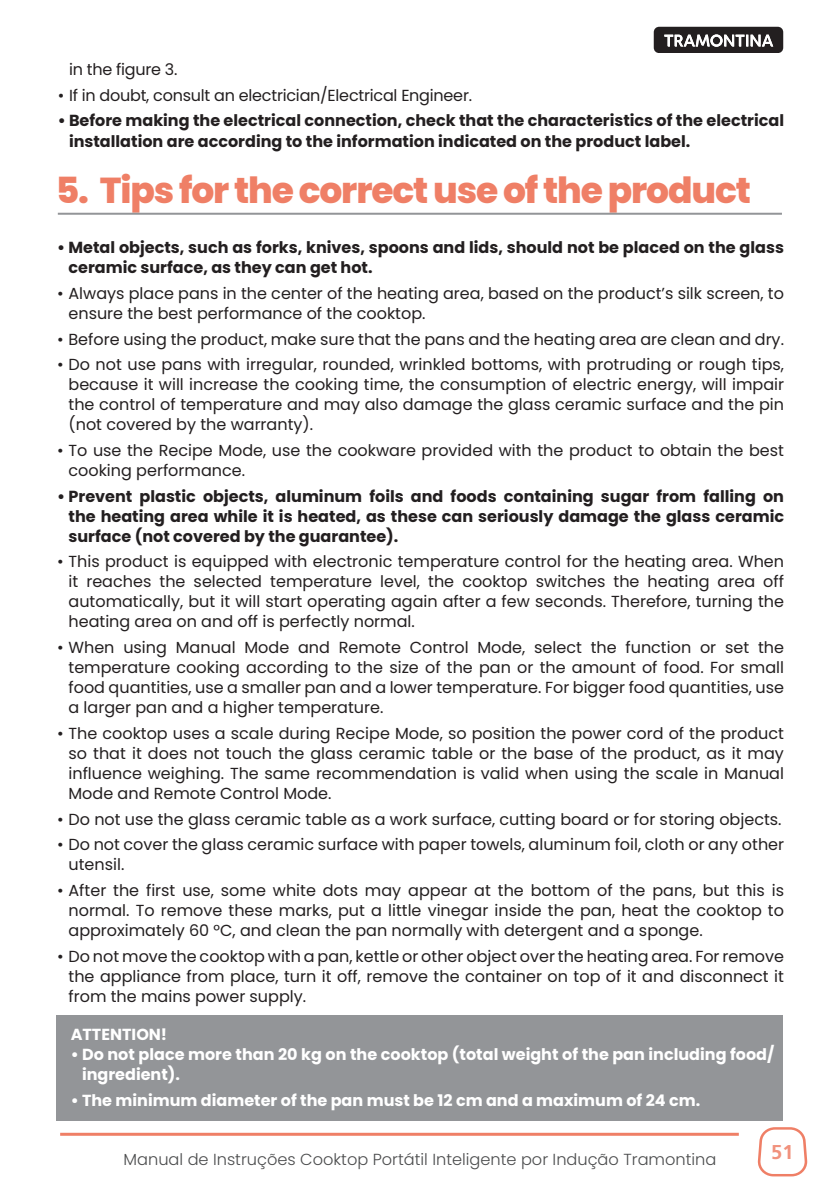
<style>
.page{position:relative;width:840px;height:1191px;background:#fff}
.page>*{position:absolute;margin:0;border:0;box-sizing:border-box;transform-origin:0 0}
.Títulos{font:800 36px "Poppins";letter-spacing:-.03em;color:#ef7f66}
.t1{font:700 20px "Frutiger LT Pro";color:#f1927d}
.t2{font:16px/20px "Poppins";color:#231f20;text-align:justify}
.t3{font:700 16px/20px "Poppins";color:#231f20}
.t4{font:700 16px/20px "Poppins";color:#fff}
.t5{font:300 16px "Poppins";color:#4b4c4d}
</style>
<div class="page">
<svg style="left:653px;top:27px;width:129px;height:26px;background:#514e4f"></svg>
<hr style="left:60px;top:1132px;width:678px;height:3px;background:#ef7f66">
<svg style="left:757px;top:1127px;width:49px;height:49px"></svg>
<hr style="left:58px;top:213px;width:723px;height:2px;background:#939598">
<div style="left:56px;top:1015px;width:727px;height:105px;background:#939598"></div>
<p class="t2" style="left:69px;top:60px;width:110px">in the figure 3.</p>
<p class="t2" style="left:58px;top:85px;width:415px">• If in doubt, consult an electrician/Electrical Engineer.</p>
<p class="t3" style="left:69px;top:111px;width:716px;text-indent:-11px">• Before making the electrical connection, check that the characteristics of the electrical installation are according to the information indicated on the product label.</p>
<p class="Títulos" style="left:56px;top:170px;width:696px">5. Tips for the correct use of the product</p>
<p class="t3" style="left:68px;top:238px;width:716px;text-indent:-11px">• Metal objects, such as forks, knives, spoons and lids, should not be placed on the glass ceramic surface, as they can get hot.</p>
<p class="t2" style="left:68px;top:283px;width:716px;text-indent:-11px">• Always place pans in the center of the heating area, based on the product’s silk screen, to ensure the best performance of the cooktop.</p>
<p class="t2" style="left:57px;top:329px;width:728px">• Before using the product, make sure that the pans and the heating area are clean and dry.</p>
<p class="t2" style="left:68px;top:355px;width:716px;text-indent:-11px">• Do not use pans with irregular, rounded, wrinkled bottoms, with protruding or rough tips, because it will increase the cooking time, the consumption of electric energy, will impair the control of temperature and may also damage the glass ceramic surface and the pin (not covered by the warranty).</p>
<p class="t2" style="left:68px;top:440px;width:716px;text-indent:-11px">• To use the Recipe Mode, use the cookware provided with the product to obtain the best cooking performance.</p>
<p class="t3" style="left:68px;top:486px;width:716px;text-align:justify;text-indent:-11px">• Prevent plastic objects, aluminum foils and foods containing sugar from falling on the heating area while it is heated, as these can seriously damage the glass ceramic surface (not covered by the guarantee).</p>
<p class="t2" style="left:68px;top:552px;width:716px;text-indent:-11px">• This product is equipped with electronic temperature control for the heating area. When it reaches the selected temperature level, the cooktop switches the heating area off automatically, but it will start operating again after a few seconds. Therefore, turning the heating area on and off is perfectly normal.</p>
<p class="t2" style="left:68px;top:637px;width:716px;text-indent:-11px">• When using Manual Mode and Remote Control Mode, select the function or set the temperature cooking according to the size of the pan or the amount of food. For small food quantities, use a smaller pan and a lower temperature. For bigger food quantities, use a larger pan and a higher temperature.</p>
<p class="t2" style="left:68px;top:723px;width:716px;text-indent:-11px">• The cooktop uses a scale during Recipe Mode, so position the power cord of the product so that it does not touch the glass ceramic table or the base of the product, as it may influence weighing. The same recommendation is valid when using the scale in Manual Mode and Remote Control Mode.</p>
<p class="t2" style="left:57px;top:809px;width:725px">• Do not use the glass ceramic table as a work surface, cutting board or for storing objects.</p>
<p class="t2" style="left:68px;top:834px;width:716px;text-indent:-11px">• Do not cover the glass ceramic surface with paper towels, aluminum foil, cloth or any other utensil.</p>
<p class="t2" style="left:68px;top:880px;width:716px;text-indent:-11px">• After the first use, some white dots may appear at the bottom of the pans, but this is normal. To remove these marks, put a little vinegar inside the pan, heat the cooktop to approximately 60 °C, and clean the pan normally with detergent and a sponge.</p>
<p class="t2" style="left:68px;top:946px;width:716px;text-indent:-11px">• Do not move the cooktop with a pan, kettle or other object over the heating area. For remove the appliance from place, turn it off, remove the container on top of it and disconnect it from the mains power supply.</p>
<p class="t4" style="left:71px;top:1024px;width:98px">ATTENTION!</p>
<p class="t4" style="left:82px;top:1044px;width:693px;text-indent:-11px">• Do not place more than 20 kg on the cooktop (total weight of the pan including food/ ingredient).</p>
<p class="t4" style="left:71px;top:1090px;width:630px">• The minimum diameter of the pan must be 12 cm and a maximum of 24 cm.</p>
<p class="t5" style="left:123px;top:1149px;width:594px">Manual de Instruções Cooktop Portátil Inteligente por Indução Tramontina</p>
<p class="t1" style="left:770px;top:1140px;width:24px">51</p>
</div>
